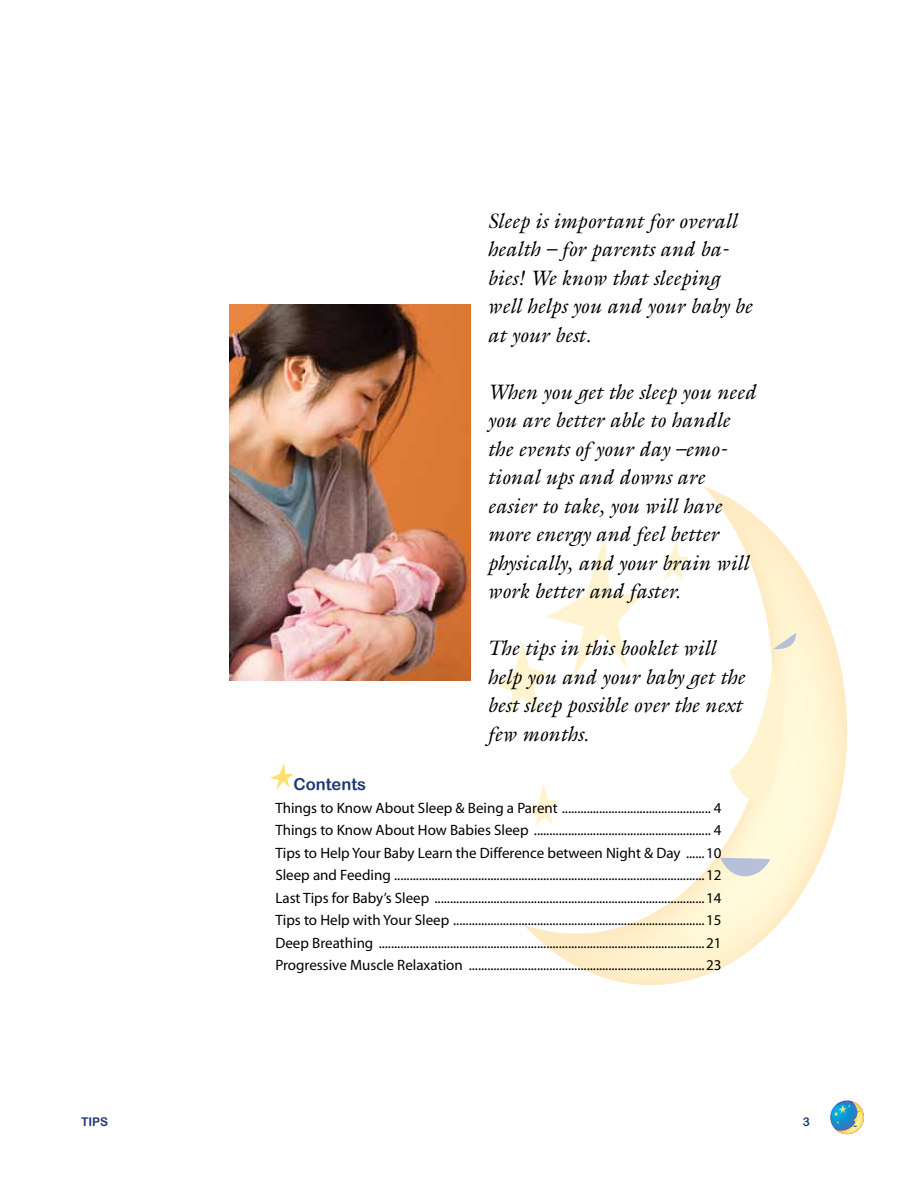
<style>
.page{position:relative;width:918px;height:1188px;background:#fff}
.page>*{position:absolute;margin:0;border:0;box-sizing:border-box;transform-origin:0 0}
.t1{font:italic 21px/28.5px "Galliard";color:#000}
.t2{font:16.5px "Arial Rounded MT Bold";color:#1f3873}
.t3{font:15px/22.5px "Myriad";color:#000;text-align:justify}
.t4{font:12px "Arial Rounded MT Bold";color:#1f3873}
</style>
<div class="page">
<svg style="left:524px;top:486px;width:323px;height:499px"></svg>
<svg style="left:527px;top:783px;width:32px;height:45px"></svg>
<svg style="left:497px;top:536px;width:147px;height:179px"></svg>
<svg style="left:662px;top:538px;width:27px;height:43px"></svg>
<svg style="left:730px;top:664px;width:52px;height:137px"></svg>
<svg style="left:773px;top:633px;width:23px;height:16px"></svg>
<svg style="left:720px;top:858px;width:50px;height:25px"></svg>
<svg style="left:830px;top:1100px;width:34px;height:34px"></svg>
<img style="left:230px;top:304px;width:241px;height:377px">
<svg style="left:270px;top:763px;width:24px;height:27px"></svg>
<h1 class="t1" style="left:488px;top:206px;width:266px">Sleep is important for overall health – for parents and ba&shy;bies! We know that sleeping well helps you and your baby be at your best.</h1>
<h1 class="t1" style="left:488px;top:377px;width:270px">When you get the sleep you need you are better able to handle the events of your day –emo&shy;tional ups and downs are easier to take, you will have more energy and feel better physically, and your brain will work better and faster.</h1>
<h1 class="t1" style="left:488px;top:633px;width:259px">The tips in this booklet will help you and your baby get the best sleep possible over the next few months.</h1>
<p class="t2" style="left:294px;top:775px;width:74px">Contents</p>
<p class="t3" style="left:275px;top:797px;width:448px">Things to Know About Sleep &amp; Being a Parent ................................................ 4<br>Things to Know About How Babies Sleep ......................................................... 4<br>Tips to Help Your Baby Learn the Difference between Night &amp; Day ......10<br>Sleep and Feeding ....................................................................................................12<br>Last Tips for Baby’s Sleep .......................................................................................14<br>Tips to Help with Your Sleep .................................................................................15<br>Deep Breathing .........................................................................................................21<br>Progressive Muscle Relaxation ............................................................................23</p>
<p class="t4" style="left:81px;top:1115px;width:29px">TIPS</p>
<p class="t4" style="left:803px;top:1115px;width:9px">3</p>
</div>
